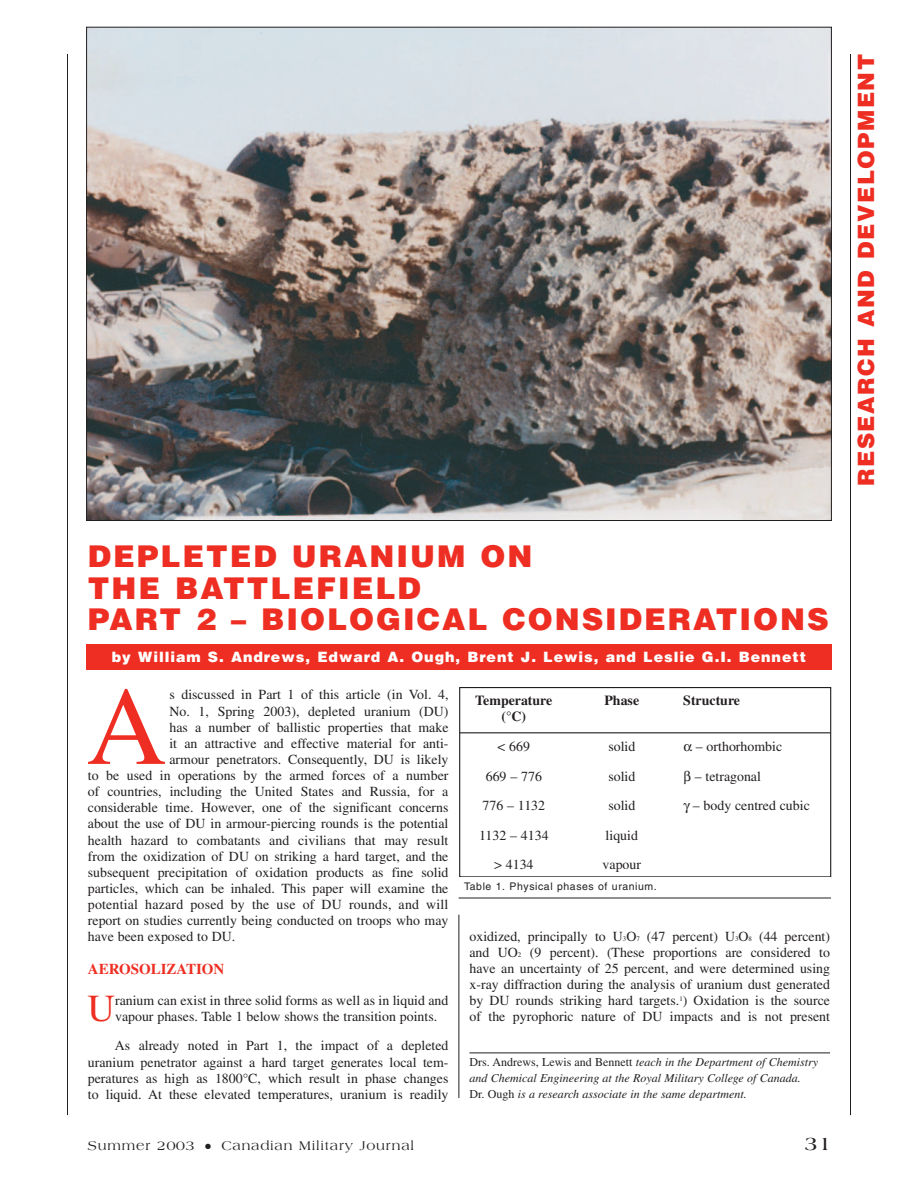
<style>
.page{position:relative;width:918px;height:1188px;background:#fff}
.page>*{position:absolute;margin:0;border:0;box-sizing:border-box;transform-origin:0 0}
.t1{font:111.3px "Times";color:#ee2e22}
.t2{font:38.25px "Times";color:#ee2e22}
.t3{font:900 30px/31.5px "Helvetica";letter-spacing:.065em;color:#ee2e22}
.t4{font:900 22.5px "Helvetica";letter-spacing:.065em;color:#ee2e22}
.t5{font:700 19.5px "Americana";color:#231f20}
.t6{font:700 15px "Times";color:#ee2e22}
.t7{font:900 14.25px "Helvetica";letter-spacing:.065em;color:#fff}
.t8{font:13.8px/16.2px "Times";color:#231f20;text-align:justify}
.t9{font:700 13.8px "Times";color:#231f20}
.t10{font:13.5px "Americana";letter-spacing:.065em;color:#231f20}
.t11{font:italic 12px/16px "Times";color:#231f20}
.t12{font:10.5px "Helvetica";letter-spacing:.055em;color:#231f20}
.s1{font-size:6.9px}
.s2{font-style:normal}
</style>
<div class="page">
<hr style="left:850px;top:54px;width:1px;height:1061px;background:#231f20">
<hr style="left:67px;top:54px;width:1px;height:1061px;background:#231f20">
<img style="left:88px;top:29px;width:742px;height:490px">
<hr style="left:459px;top:915px;width:1px;height:183px;background:#231f20">
<div style="left:86px;top:644px;width:746px;height:26px;background:#ee2e22"></div>
<div style="left:459px;top:687px;width:372px;height:190px;border:1px solid #231f20"></div>
<hr style="left:459px;top:898px;width:372px;height:1px;background:#231f20">
<hr style="left:460px;top:732px;width:371px;height:1px;background:#231f20">
<hr style="left:469px;top:1053px;width:361px;height:1px;background:#231f20">
<h3 class="t3" style="left:88px;top:543px;width:742px">DEPLETED URANIUM ON<br>THE BATTLEFIELD<br>PART 2 – BIOLOGICAL CONSIDERATIONS</h3>
<p class="t7" style="left:112px;top:651px;width:696px">by William S. Andrews, Edward A. Ough, Brent J. Lewis, and Leslie G.I. Bennett</p>
<h1 class="t1" style="left:86px;top:686px;width:82px">A</h1>
<p class="t8" style="left:169px;top:688px;width:281px">s discussed in Part 1 of this article (in Vol. 4,</p>
<p class="t8" style="left:169px;top:704px;width:281px">No. 1, Spring 2003), depleted uranium (DU)</p>
<p class="t8" style="left:169px;top:720px;width:281px">has a number of ballistic properties that make</p>
<p class="t8" style="left:169px;top:736px;width:281px">it an attractive and effective material for anti-</p>
<p class="t8" style="left:169px;top:752px;width:281px">armour penetrators. Consequently, DU is likely</p>
<p class="t8" style="left:88px;top:769px;width:362px">to be used in operations by the armed forces of a number</p>
<p class="t8" style="left:88px;top:785px;width:362px">of countries, including the United States and Russia, for a</p>
<p class="t8" style="left:88px;top:801px;width:362px">considerable time. However, one of the significant concerns</p>
<p class="t8" style="left:88px;top:817px;width:362px">about the use of DU in armour-piercing rounds is the potential</p>
<p class="t8" style="left:88px;top:833px;width:362px">health hazard to combatants and civilians that may result</p>
<p class="t8" style="left:88px;top:849px;width:362px">from the oxidization of DU on striking a hard target, and the</p>
<p class="t8" style="left:88px;top:865px;width:362px">subsequent precipitation of oxidation products as fine solid</p>
<p class="t8" style="left:88px;top:881px;width:362px">particles, which can be inhaled. This paper will examine the</p>
<p class="t8" style="left:88px;top:898px;width:362px">potential hazard posed by the use of DU rounds, and will</p>
<p class="t8" style="left:88px;top:914px;width:362px">report on studies currently being conducted on troops who may</p>
<p class="t8" style="left:88px;top:930px;width:149px">have been exposed to DU.</p>
<p class="t6" style="left:88px;top:963px;width:138px">AEROSOLIZATION</p>
<h2 class="t2" style="left:88px;top:994px;width:29px">U</h2>
<p class="t8" style="left:115px;top:993px;width:335px">ranium can exist in three solid forms as well as in liquid and vapour phases. Table 1 below shows the transition points.</p>
<p class="t8" style="left:88px;top:1039px;width:362px;text-indent:27px">As already noted in Part 1, the impact of a depleted uranium penetrator against a hard target generates local tem&shy;peratures as high as 1800°C, which result in phase changes to liquid. At these elevated temperatures, uranium is readily</p>
<p class="t9" style="left:475px;top:696px;width:79px">Temperature</p>
<p class="t9" style="left:605px;top:696px;width:36px">Phase</p>
<p class="t9" style="left:683px;top:696px;width:58px">Structure</p>
<p class="t9" style="left:501px;top:712px;width:26px">(°C)</p>
<p class="t8" style="left:498px;top:740px;width:34px">&lt; 669</p>
<p class="t8" style="left:608px;top:740px;width:28px">solid</p>
<p class="t8" style="left:696px;top:740px;width:88px">– orthorhombic</p>
<p class="t8" style="left:486px;top:769px;width:58px">669 – 776</p>
<p class="t8" style="left:608px;top:769px;width:28px">solid</p>
<p class="t8" style="left:695px;top:769px;width:68px">– tetragonal</p>
<p class="t8" style="left:483px;top:799px;width:64px">776 – 1132</p>
<p class="t8" style="left:608px;top:799px;width:28px">solid</p>
<p class="t8" style="left:693px;top:799px;width:118px">– body centred cubic</p>
<p class="t8" style="left:479px;top:828px;width:71px">1132 – 4134</p>
<p class="t8" style="left:606px;top:828px;width:34px">liquid</p>
<p class="t8" style="left:494px;top:858px;width:41px">&gt; 4134</p>
<p class="t8" style="left:603px;top:858px;width:40px">vapour</p>
<p class="t12" style="left:464px;top:882px;width:194px">Table 1. Physical phases of uranium.</p>
<p class="t8" style="left:469px;top:929px;width:362px">oxidized, principally to U<span class="s1">3</span>O<span class="s1">7</span> (47 percent) U<span class="s1">3</span>O<span class="s1">8</span> (44 percent) and UO<span class="s1">2</span> (9 percent). (These proportions are considered to have an uncertainty of 25 percent, and were determined using x-ray diffraction during the analysis of uranium dust generated by DU rounds striking hard targets.<sup>1</sup>) Oxidation is the source of the pyrophoric nature of DU impacts and is not present</p>
<p class="t11" style="left:469px;top:1055px;width:350px"><span class="s2">Drs. Andrews, Lewis and Bennett</span> teach in the Department of Chemistry and Chemical Engineering at the Royal Military College of Canada.<br><span class="s2">Dr. Ough</span> is a research associate in the same department.</p>
<p class="t10" style="left:88px;top:1140px;width:328px">Summer 2003 ● Canadian Military Journal</p>
<h3 class="t5" style="left:805px;top:1135px;width:28px">31</h3>
<h3 class="t4" style="left:858px;top:486px;width:434px;rotate:-90deg">RESEARCH AND DEVELOPMENT</h3>
</div>
